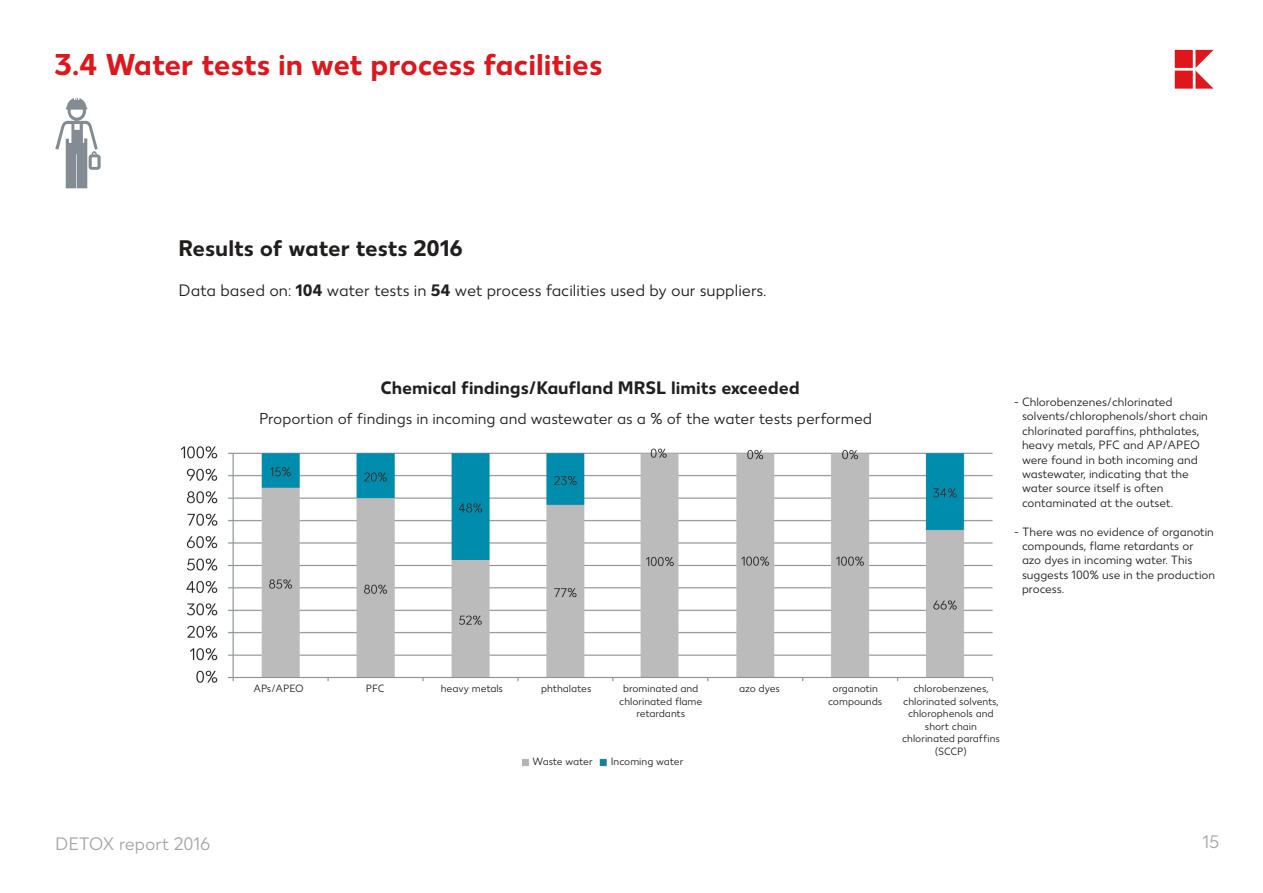
<style>
.page{position:relative;width:1263px;height:893px;background:#fff}
.page>*{position:absolute;margin:0;border:0;box-sizing:border-box;transform-origin:0 0}
.t1{font:700 30px "Kaufland";color:#df171c}
.t2{font:700 22.5px "Kaufland";letter-spacing:-.005em;color:#211f1e}
.t3{font:700 18px "Kaufland";color:#211f1e}
.t4{font:18px "Kaufland";color:#a4a5a6}
.t5{font:16.5px "Kaufland";color:#211f1e}
.t6{font:15.75px "Kaufland";color:#211f1e}
.t7{font:12px/14.4px "Kaufland";color:#211f1e}
.t8{font:10.5px/12.6px "Kaufland";color:#211f1e;text-align:center}
.t9{font:10.5px "Kaufland";letter-spacing:-.02em;color:#211f1e}
.s1{font-weight:700}
</style>
<div class="page">
<svg style="left:1175px;top:50px;width:38px;height:39px"></svg>
<svg style="left:55px;top:98px;width:45px;height:90px"></svg>
<img style="left:181px;top:446px;width:813px;height:237px">
<img style="left:522px;top:758px;width:85px;height:9px">
<div style="left:236px;top:682px;width:85px;height:17px;background:#fff"></div>
<div style="left:333px;top:682px;width:85px;height:17px;background:#fff"></div>
<div style="left:429px;top:682px;width:85px;height:17px;background:#fff"></div>
<div style="left:524px;top:682px;width:85px;height:17px;background:#fff"></div>
<div style="left:610px;top:682px;width:102px;height:56px;background:#fff"></div>
<div style="left:717px;top:682px;width:85px;height:17px;background:#fff"></div>
<div style="left:804px;top:682px;width:102px;height:56px;background:#fff"></div>
<div style="left:900px;top:682px;width:102px;height:116px;background:#fff"></div>
<div style="left:530px;top:756px;width:66px;height:17px;background:#fff"></div>
<h1 class="t1" style="left:54px;top:47px;width:550px">3.4 Water tests in wet process facilities</h1>
<h2 class="t2" style="left:179px;top:235px;width:286px">Results of water tests 2016</h2>
<h3 class="t5" style="left:179px;top:280px;width:589px">Data based on: <span class="s1">104</span> water tests in <span class="s1">54</span> wet process facilities used by our suppliers.</h3>
<h3 class="t3" style="left:380px;top:377px;width:421px">Chemical findings/Kaufland MRSL limits exceeded</h3>
<h3 class="t6" style="left:259px;top:410px;width:614px">Proportion of findings in incoming and wastewater as a % of the water tests performed</h3>
<p class="t7" style="left:1022px;top:395px;width:187px;text-indent:-8px">- Chlorobenzenes/chlorinated solvents/chlorophenols/short chain chlorinated paraffins, phthalates, heavy metals, PFC and AP/APEO were found in both incoming and wastewater, indicating that the water source itself is often contaminated at the outset.</p>
<p class="t7" style="left:1022px;top:525px;width:195px;text-indent:-8px">- There was no evidence of organotin compounds, flame retardants or azo dyes in incoming water. This suggests 100% use in the production process.</p>
<h3 class="t4" style="left:55px;top:834px;width:156px">DETOX report 2016</h3>
<p class="t8" style="left:253px;top:682px;width:52px">APs/APEO</p>
<p class="t8" style="left:366px;top:682px;width:20px">PFC</p>
<p class="t8" style="left:441px;top:682px;width:64px">heavy metals</p>
<p class="t8" style="left:541px;top:682px;width:52px">phthalates</p>
<p class="t8" style="left:619px;top:682px;width:85px">brominated and chlorinated flame retardants</p>
<p class="t8" style="left:739px;top:682px;width:42px">azo dyes</p>
<p class="t8" style="left:828px;top:682px;width:56px">organotin compounds</p>
<p class="t8" style="left:902px;top:682px;width:99px">chlorobenzenes, chlorinated solvents, chlorophenols and short chain chlorinated paraffins (SCCP)</p>
<p class="t9" style="left:533px;top:756px;width:62px">Waste water</p>
<p class="t8" style="left:611px;top:756px;width:74px">Incoming water</p>
<h3 class="t4" style="left:1202px;top:832px;width:18px">15</h3>
</div>
